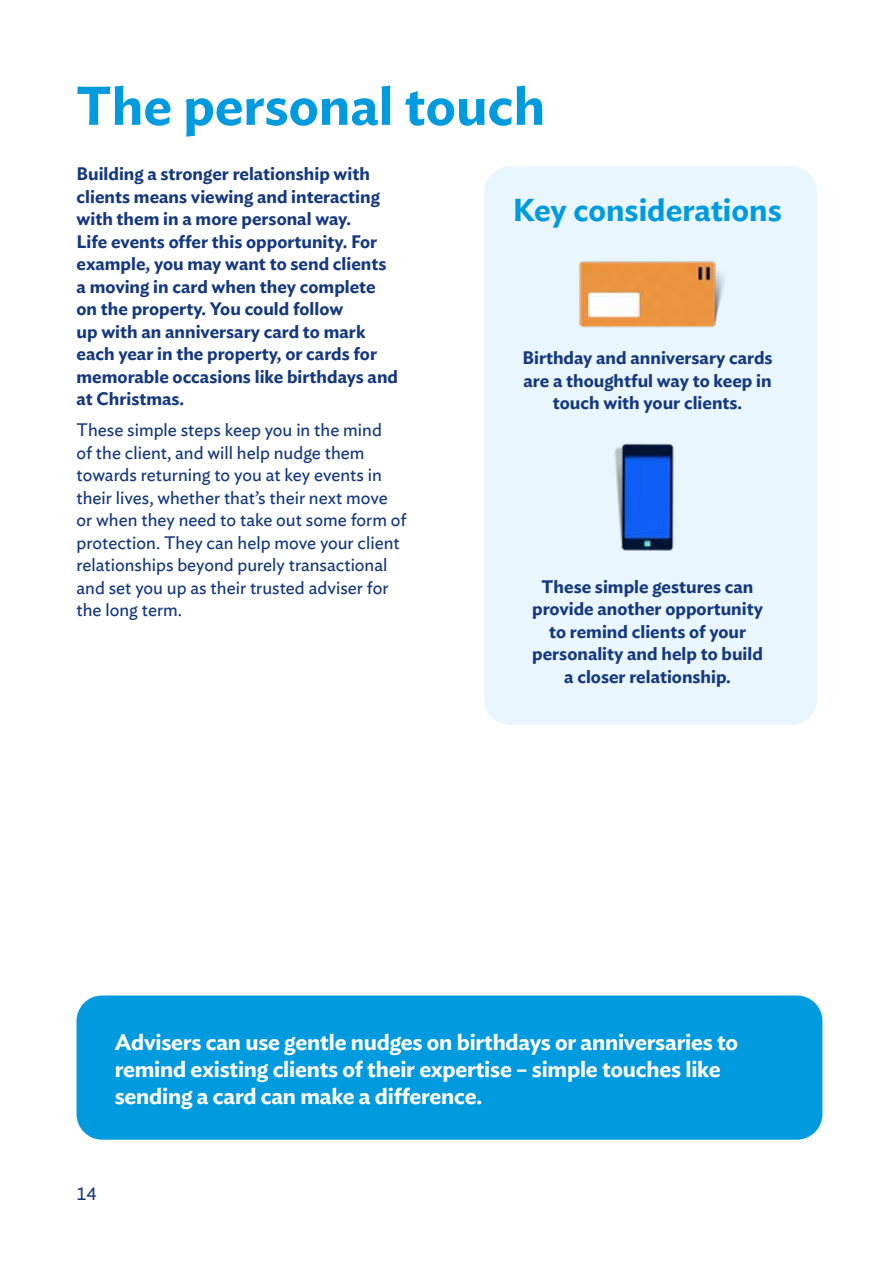
<style>
.page{position:relative;width:893px;height:1263px;background:#fff}
.page>*{position:absolute;margin:0;border:0;box-sizing:border-box;transform-origin:0 0}
.t1{font:600 54px "Ideal Sans";color:#009adf}
.t2{font:600 31.5px "Ideal Sans";color:#009adf}
.t3{font:600 22.5px/27px "Ideal Sans";letter-spacing:-.01em;color:#fff}
.t4{font:600 18px/22.5px "Ideal Sans";color:#14387f;text-align:center}
.t5{font:18px/22.5px "Ideal Sans";color:#14387f}
</style>
<div class="page">
<div style="left:77px;top:995px;width:745px;height:145px;background:#009adf;border-radius:26px"></div>
<div style="left:484px;top:166px;width:333px;height:559px;background:#eaf6fe;border-radius:26px"></div>
<img style="left:579px;top:261px;width:145px;height:67px">
<img style="left:614px;top:443px;width:60px;height:108px">
<h1 class="t1" style="left:76px;top:64px;width:471px">The personal touch</h1>
<p class="t4" style="left:77px;top:161px;width:323px;text-align:left">Building a stronger relationship with clients means viewing and interacting with them in a more personal way.<br>Life events offer this opportunity. For example, you may want to send clients a moving in card when they complete on the property. You could follow<br>up with an anniversary card to mark each year in the property, or cards for memorable occasions like birthdays and at Christmas.</p>
<p class="t5" style="left:77px;top:417px;width:331px">These simple steps keep you in the mind<br>of the client, and will help nudge them towards returning to you at key events in their lives, whether that’s their next move or when they need to take out some form of protection. They can help move your client relationships beyond purely transactional and set you up as their trusted adviser for the long term.</p>
<h2 class="t2" style="left:513px;top:185px;width:270px">Key considerations</h2>
<p class="t4" style="left:523px;top:345px;width:251px">Birthday and anniversary cards are a thoughtful way to keep in touch with your clients.</p>
<p class="t4" style="left:532px;top:574px;width:232px">These simple gestures can provide another opportunity to remind clients of your personality and help to build a closer relationship.</p>
<p class="t3" style="left:115px;top:1026px;width:625px">Advisers can use gentle nudges on birthdays or anniversaries to remind existing clients of their expertise – simple touches like sending a card can make a difference.</p>
<p class="t5" style="left:77px;top:1181px;width:22px">14</p>
</div>
